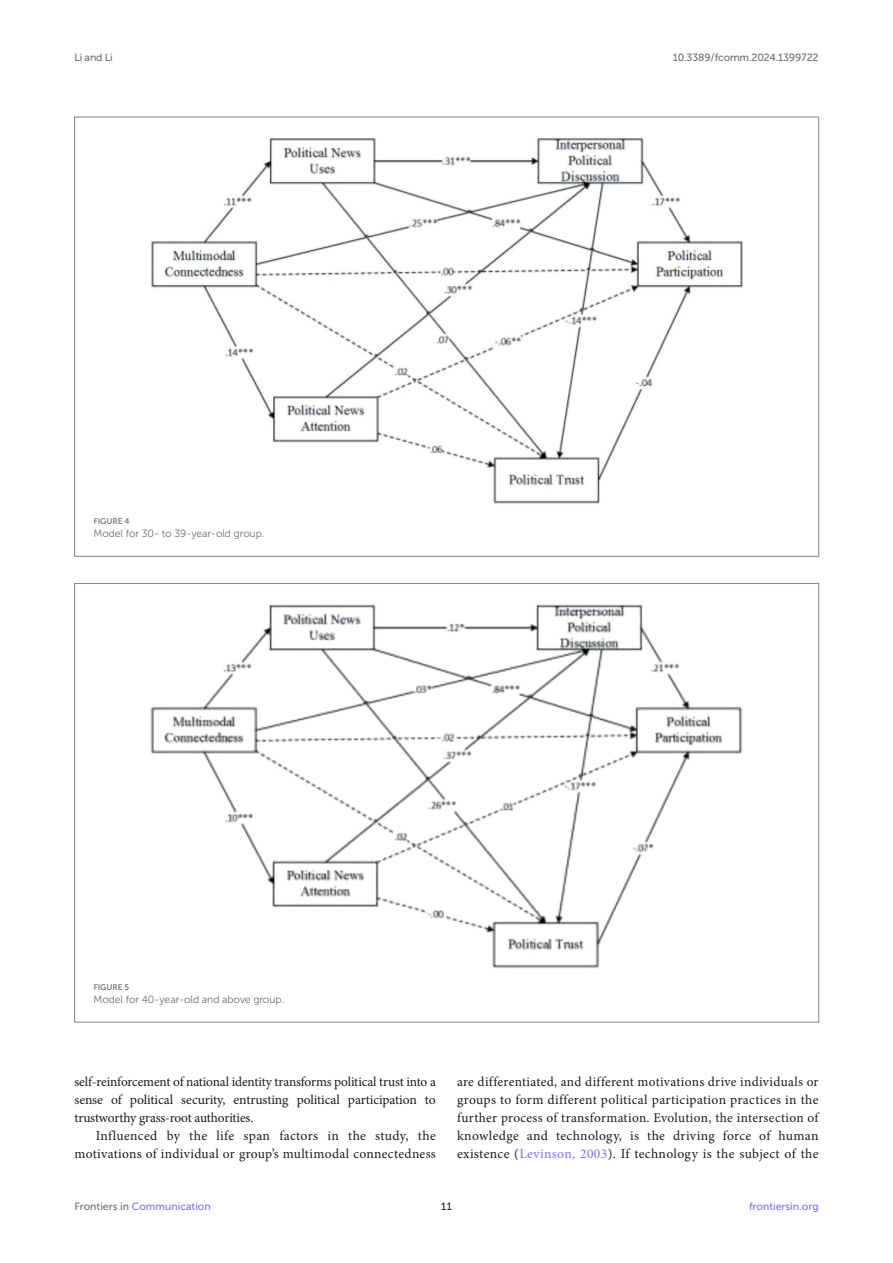
<style>
.page{position:relative;width:893px;height:1263px;background:#fff}
.page>*{position:absolute;margin:0;border:0;box-sizing:border-box;transform-origin:0 0}
.TEXT{font:13.5px/18px "Minion Pro";letter-spacing:.02em;color:#1b1c1b;text-align:justify}
.FIG_LEG{font:10.5px "Museo Sans 300";letter-spacing:-.01em;color:#706f70}
.t1{font:10.5px "Museo Sans 500";color:#856df0}
.t2{font:10.5px "Museo Sans 500";letter-spacing:-.015em;color:#706f70}
.t3{font:10.5px "Museo Sans 500";color:#1b1c1b}
.FIG_HD{font:8.25px "Museo Sans 700";letter-spacing:-.01em;color:#7e7f7f}
.s1{color:#856df0}
.s2{color:#706f70}
</style>
<div class="page">
<img style="left:151px;top:138px;width:592px;height:366px">
<img style="left:150px;top:604px;width:593px;height:365px">
<p class="t2" style="left:74px;top:51px;width:40px">Li and Li</p>
<p class="t2" style="left:673px;top:51px;width:147px">10.3389/fcomm.2024.1399722</p>
<p class="FIG_HD" style="left:94px;top:516px;width:37px">FIGURE 4</p>
<p class="FIG_LEG" style="left:94px;top:528px;width:172px">Model for 30- to 39-year-old group.</p>
<p class="FIG_HD" style="left:94px;top:982px;width:37px">FIGURE 5</p>
<p class="FIG_LEG" style="left:94px;top:994px;width:192px">Model for 40-year-old and above group.</p>
<p class="TEXT" style="left:74px;top:1073px;width:363px">self-reinforcement of national identity transforms political trust into a sense of political security, entrusting political participation to trustworthy grass-root authorities.</p>
<p class="TEXT" style="left:74px;top:1127px;width:363px;text-align:right">Influenced by the life span factors in the study, the motivations of individual or group’s multimodal connectedness</p>
<p class="TEXT" style="left:457px;top:1073px;width:363px">are differentiated, and different motivations drive individuals or groups to form different political participation practices in the further process of transformation. Evolution, the intersection of knowledge and technology, is the driving force of human existence (<span class="s1">Levinson, 2003</span>). If technology is the subject of the</p>
<p class="t1" style="left:74px;top:1200px;width:138px"><span class="s2">Frontiers in</span> Communication</p>
<p class="t3" style="left:441px;top:1200px;width:12px">11</p>
<p class="t1" style="left:749px;top:1200px;width:71px">frontiersin.org</p>
</div>
